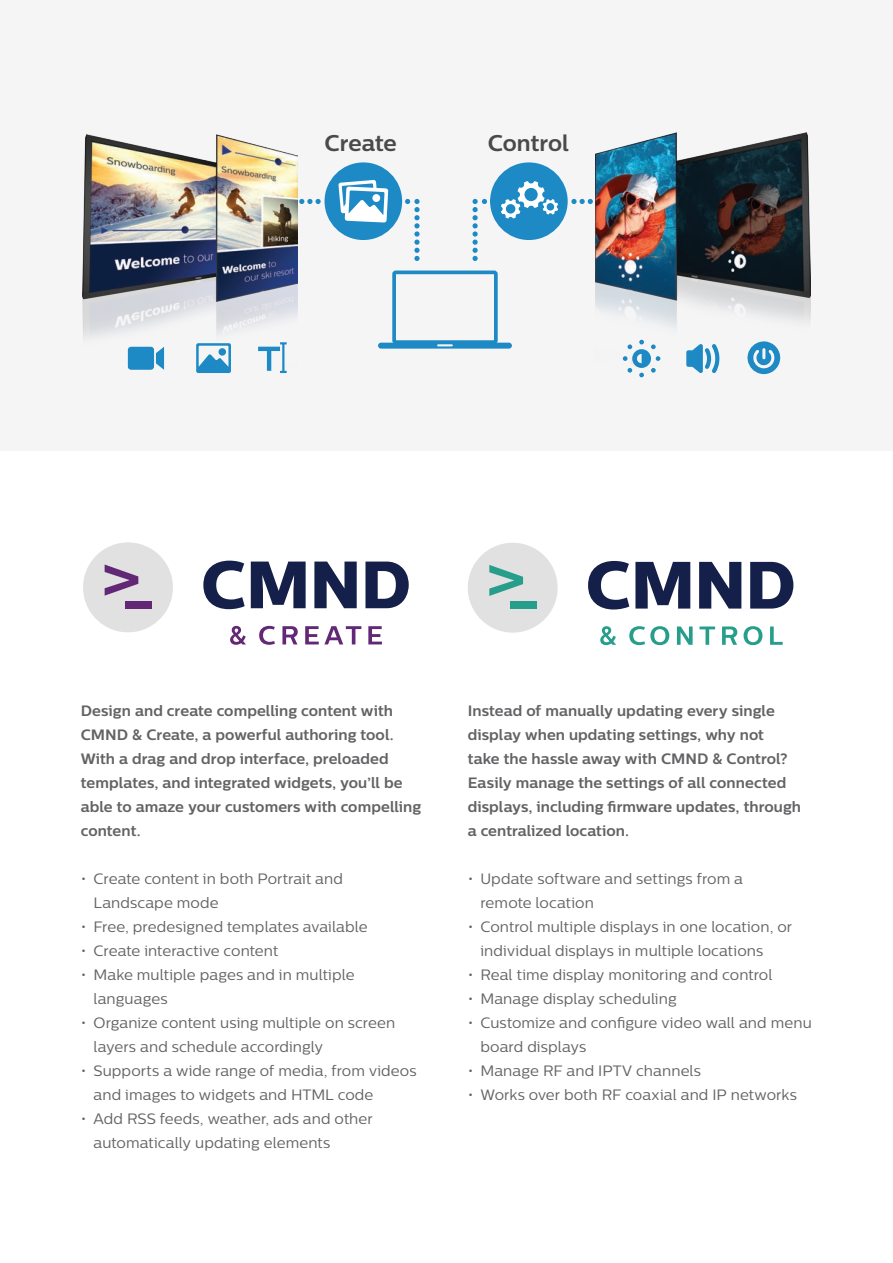
<style>
.page{position:relative;width:893px;height:1263px;background:#fff}
.page>*{position:absolute;margin:0;border:0;box-sizing:border-box;transform-origin:0 0}
.t1{font:700 22.65px "Centrale Sans";letter-spacing:-.01em;color:#494a4a}
.t2{font:15px/24px "Centrale Sans";letter-spacing:.005em;color:#636366}
.t3{font:700 15px/24px "Centrale Sans";letter-spacing:.005em;color:#636366}
</style>
<div class="page">
<div style="left:0;top:0;width:893px;height:451px;background:#f5f5f6"></div>
<div style="left:468px;top:543px;width:90px;height:90px;background:#e0e1e0;border-radius:50%"></div>
<svg style="left:489px;top:565px;width:34px;height:31px"></svg>
<div style="left:510px;top:601px;width:27px;height:7px;background:#279d8b"></div>
<svg style="left:588px;top:561px;width:41px;height:48px"></svg>
<svg style="left:635px;top:562px;width:55px;height:47px"></svg>
<svg style="left:699px;top:562px;width:42px;height:47px"></svg>
<svg style="left:750px;top:562px;width:43px;height:47px"></svg>
<svg style="left:600px;top:626px;width:16px;height:19px"></svg>
<svg style="left:629px;top:626px;width:40px;height:19px"></svg>
<svg style="left:677px;top:626px;width:16px;height:19px"></svg>
<svg style="left:700px;top:626px;width:15px;height:19px"></svg>
<svg style="left:722px;top:626px;width:15px;height:19px"></svg>
<svg style="left:744px;top:626px;width:18px;height:19px"></svg>
<svg style="left:770px;top:626px;width:13px;height:19px"></svg>
<div style="left:83px;top:542px;width:90px;height:90px;background:#e0e1e0;border-radius:50%"></div>
<svg style="left:105px;top:564px;width:33px;height:32px"></svg>
<div style="left:125px;top:601px;width:27px;height:7px;background:#622876"></div>
<svg style="left:203px;top:561px;width:42px;height:48px"></svg>
<svg style="left:251px;top:561px;width:55px;height:47px"></svg>
<svg style="left:314px;top:561px;width:43px;height:47px"></svg>
<svg style="left:365px;top:561px;width:44px;height:47px"></svg>
<svg style="left:230px;top:626px;width:16px;height:19px"></svg>
<svg style="left:259px;top:626px;width:16px;height:19px"></svg>
<svg style="left:282px;top:626px;width:16px;height:18px"></svg>
<svg style="left:305px;top:626px;width:56px;height:18px"></svg>
<svg style="left:368px;top:626px;width:14px;height:18px"></svg>
<svg style="left:128px;top:367px;width:36px;height:3px"></svg>
<svg style="left:196px;top:367px;width:35px;height:6px"></svg>
<svg style="left:266px;top:367px;width:21px;height:6px"></svg>
<svg style="left:687px;top:366px;width:32px;height:7px"></svg>
<svg style="left:750px;top:366px;width:28px;height:8px"></svg>
<div style="left:392px;top:270px;width:106px;height:74px;border:4px solid #1d89c5;border-radius:2px"></div>
<svg style="left:378px;top:343px;width:134px;height:6px"></svg>
<svg style="left:627px;top:366px;width:29px;height:11px"></svg>
<div style="left:325px;top:162px;width:77px;height:78px;background:#1d89c5;border-radius:50%"></div>
<div style="left:490px;top:162px;width:78px;height:78px;background:#1d89c5;border-radius:50%"></div>
<svg style="left:299px;top:199px;width:22px;height:5px"></svg>
<svg style="left:332px;top:180px;width:88px;height:81px"></svg>
<div style="left:372px;top:194px;width:8px;height:8px;background:#fff;border-radius:50%"></div>
<svg style="left:571px;top:199px;width:22px;height:5px"></svg>
<svg style="left:472px;top:181px;width:88px;height:80px"></svg>
<img style="left:595px;top:133px;width:216px;height:233px">
<img style="left:82px;top:134px;width:216px;height:233px">
<h1 class="t1" style="left:325px;top:130px;width:74px">Create</h1>
<h1 class="t1" style="left:488px;top:130px;width:83px">Control</h1>
<p class="t3" style="left:81px;top:698px;width:342px">Design and create compelling content with CMND &amp; Create, a powerful authoring tool.<br>With a drag and drop interface, preloaded templates, and integrated widgets, you’ll be able to amaze your customers with compelling content.</p>
<p class="t2" style="left:94px;top:867px;width:251px;text-indent:-13px">• Create content in both Portrait and<br>Landscape mode</p>
<p class="t2" style="left:81px;top:915px;width:288px">• Free, predesigned templates available</p>
<p class="t2" style="left:81px;top:939px;width:199px">• Create interactive content</p>
<p class="t2" style="left:94px;top:963px;width:263px;text-indent:-13px">• Make multiple pages and in multiple languages</p>
<p class="t2" style="left:94px;top:1011px;width:303px;text-indent:-13px">• Organize content using multiple on screen layers and schedule accordingly</p>
<p class="t2" style="left:94px;top:1059px;width:325px;text-indent:-13px">• Supports a wide range of media, from videos and images to widgets and HTML code</p>
<p class="t2" style="left:94px;top:1107px;width:281px;text-indent:-13px">• Add RSS feeds, weather, ads and other automatically updating elements</p>
<p class="t3" style="left:468px;top:698px;width:335px">Instead of manually updating every single display when updating settings, why not<br>take the hassle away with CMND &amp; Control?<br>Easily manage the settings of all connected displays, including firmware updates, through a centralized location.</p>
<p class="t2" style="left:480px;top:867px;width:264px;text-indent:-13px">• Update software and settings from a remote location</p>
<p class="t2" style="left:480px;top:915px;width:313px;text-indent:-13px">• Control multiple displays in one location, or individual displays in multiple locations</p>
<p class="t2" style="left:468px;top:963px;width:306px">• Real time display monitoring and control</p>
<p class="t2" style="left:468px;top:987px;width:210px">• Manage display scheduling</p>
<p class="t2" style="left:480px;top:1011px;width:333px;text-indent:-13px">• Customize and configure video wall and menu board displays</p>
<p class="t2" style="left:468px;top:1059px;width:235px">• Manage RF and IPTV channels</p>
<p class="t2" style="left:468px;top:1083px;width:331px">• Works over both RF coaxial and IP networks</p>
</div>
